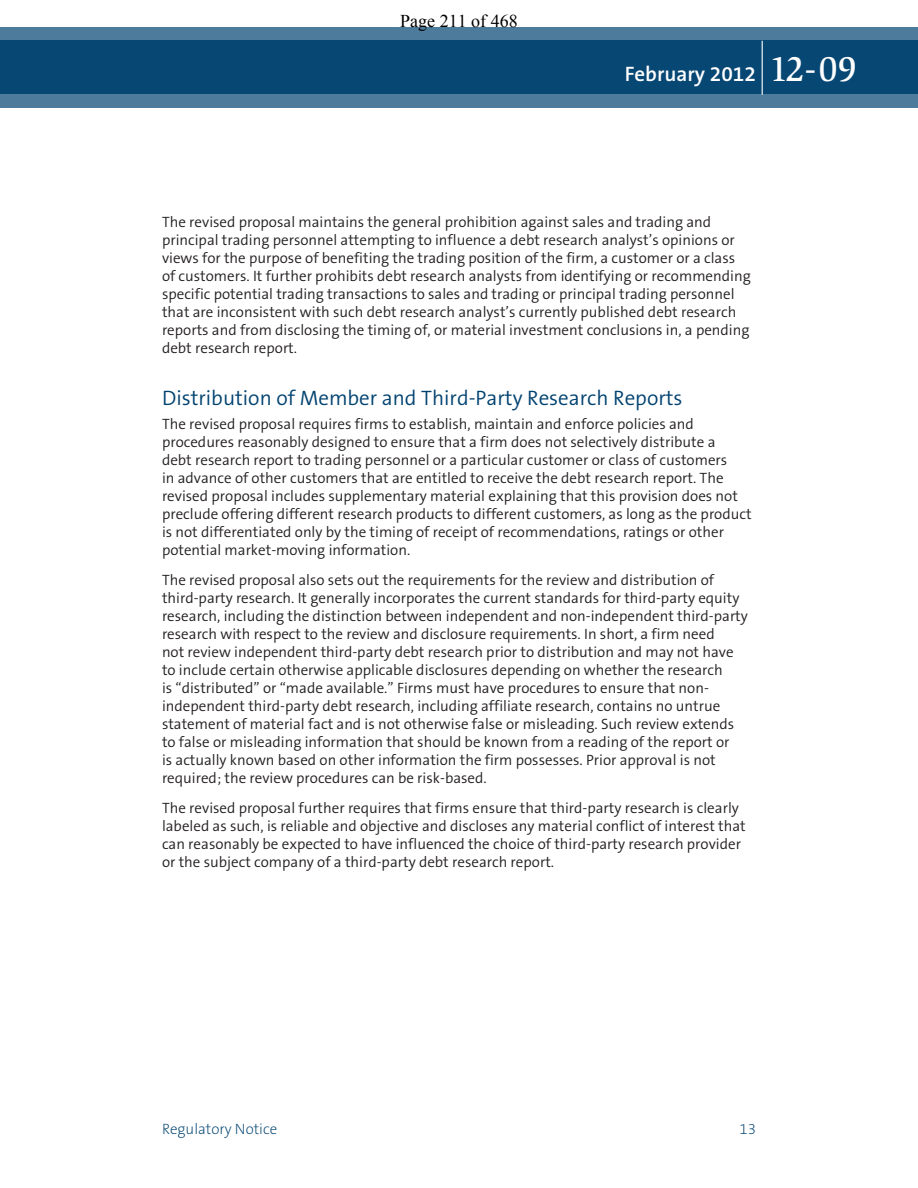
<style>
.page{position:relative;width:918px;height:1188px;background:#fff}
.page>*{position:absolute;margin:0;border:0;box-sizing:border-box;transform-origin:0 0}
.t1{font:300 21px "The Sans B4";color:#004270}
.t2{font:600 21px "The Sans B6";color:#fff}
.t3{font:18px "Times New Roman";color:#000}
.t4{font:300 15px/18px "The Sans B4";color:#231f20}
.t5{font:200 15px "The Sans B2";color:#004270}
.s1{font-family:"Slimbach LT";font-weight:500;font-size:36px}
</style>
<div class="page">
<svg style="left:0;top:27px;width:918px;height:81px;background:#1e5881"></svg>
<hr style="left:762px;top:41px;width:1px;height:54px;background:#fff">
<p class="t3" style="left:400px;top:9px;width:119px">Page 211 of 468</p>
<h1 class="t2" style="left:625px;top:62px;width:234px">February 2012 <span class="s1">12-09</span></h1>
<p class="t4" style="left:162px;top:213px;width:590px">The revised proposal maintains the general prohibition against sales and trading and principal trading personnel attempting to influence a debt research analyst’s opinions or views for the purpose of benefiting the trading position of the firm, a customer or a class of customers. It further prohibits debt research analysts from identifying or recommending specific potential trading transactions to sales and trading or principal trading personnel that are inconsistent with such debt research analyst’s currently published debt research reports and from disclosing the timing of, or material investment conclusions in, a pending debt research report.</p>
<h1 class="t1" style="left:162px;top:387px;width:522px">Distribution of Member and Third-Party Research Reports</h1>
<p class="t4" style="left:162px;top:416px;width:591px">The revised proposal requires firms to establish, maintain and enforce policies and procedures reasonably designed to ensure that a firm does not selectively distribute a<br>debt research report to trading personnel or a particular customer or class of customers<br>in advance of other customers that are entitled to receive the debt research report. The revised proposal includes supplementary material explaining that this provision does not preclude offering different research products to different customers, as long as the product is not differentiated only by the timing of receipt of recommendations, ratings or other potential market-moving information.</p>
<p class="t4" style="left:162px;top:572px;width:587px">The revised proposal also sets out the requirements for the review and distribution of third-party research. It generally incorporates the current standards for third-party equity research, including the distinction between independent and non-independent third-party research with respect to the review and disclosure requirements. In short, a firm need<br>not review independent third-party debt research prior to distribution and may not have to include certain otherwise applicable disclosures depending on whether the research<br>is “distributed” or “made available.” Firms must have procedures to ensure that non&shy;independent third-party debt research, including affiliate research, contains no untrue statement of material fact and is not otherwise false or misleading. Such review extends to false or misleading information that should be known from a reading of the report or<br>is actually known based on other information the firm possesses. Prior approval is not required; the review procedures can be risk-based.</p>
<p class="t4" style="left:162px;top:800px;width:585px">The revised proposal further requires that firms ensure that third-party research is clearly labeled as such, is reliable and objective and discloses any material conflict of interest that can reasonably be expected to have influenced the choice of third-party research provider or the subject company of a third-party debt research report.</p>
<p class="t5" style="left:162px;top:1121px;width:117px">Regulatory Notice</p>
<p class="t5" style="left:740px;top:1121px;width:18px">13</p>
</div>
